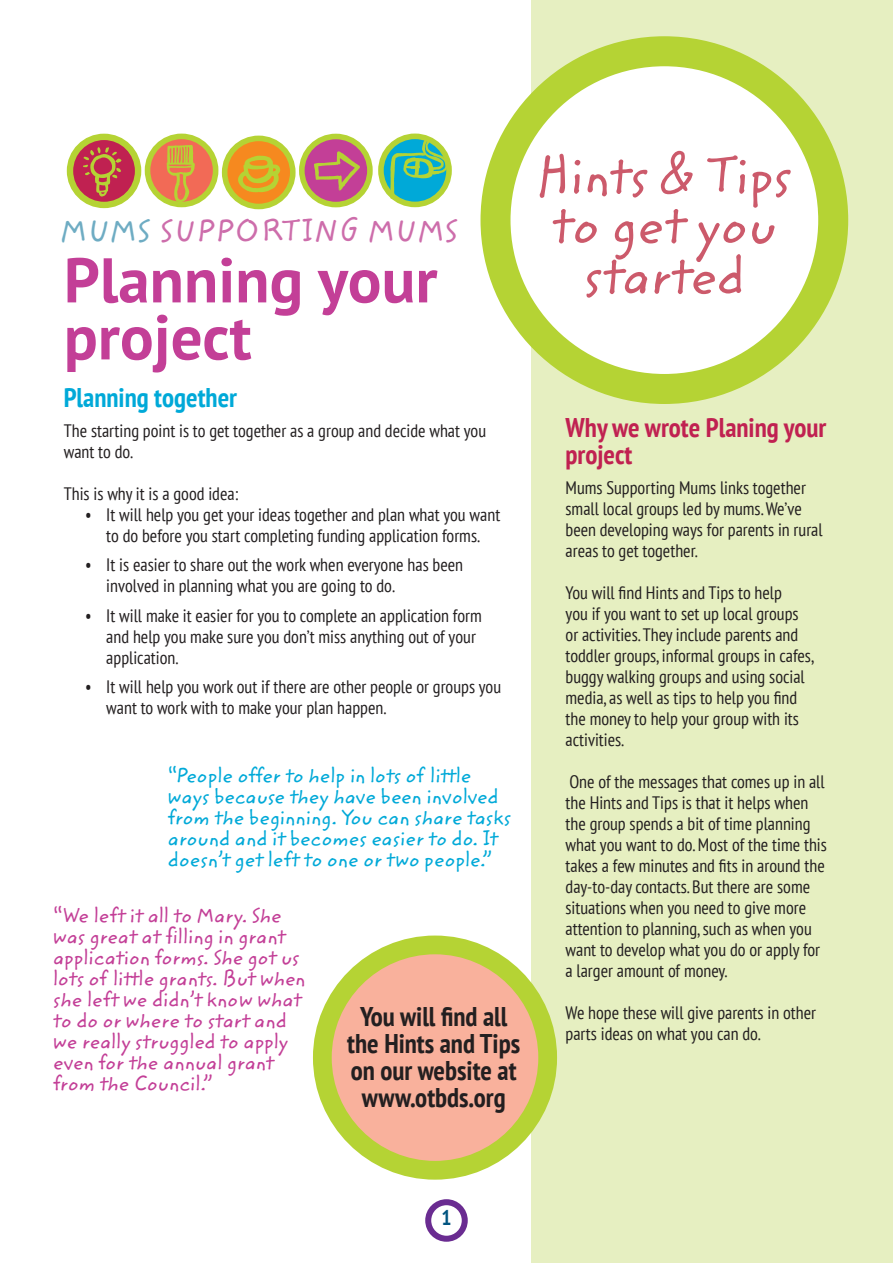
<style>
.page{position:relative;width:893px;height:1263px;background:#fff}
.page>*{position:absolute;margin:0;border:0;box-sizing:border-box;transform-origin:0 0}
.formaltitle{font:700 63px/57px "PT Sans";color:#c33f97}
.titles{font:54px/50.7px "Zemke Hand ITC Std";color:#cc5a6b;text-align:center}
.t1{font:31.8px "Zemke Hand ITC Std";letter-spacing:.04em;color:#cd6dab}
.subhead{font:700 condensed 27px/27px "PT Sans";color:#231f20;text-align:center}
.subhead-2{font:700 condensed 27px/27px "PT Sans";color:#c02151}
.subhead-3{font:700 condensed 27px "PT Sans";color:#00a9d8}
.quotes{font:21px/21px "Zemke Hand ITC Std";color:#c33f97}
.quotes-2{font:21px/21px "Zemke Hand ITC Std";color:#00a9d8}
.subsubhead{font:700 condensed 21px "PT Sans";color:#005480}
.text{font:condensed 18px/21px "PT Sans";color:#231f20}
.bullets{font:condensed 18px/21px "PT Sans";color:#231f20}
.s1{color:#6eacc3}
</style>
<div class="page">
<div style="left:425px;top:1199px;width:43px;height:43px;border:6px solid #6a2c91;border-radius:50%"></div>
<div style="left:531px;top:0;width:362px;height:1263px;background:#e6efc1"></div>
<div style="left:322px;top:945px;width:226px;height:225px;background:#f9b19c;border-radius:50%"></div>
<div style="left:313px;top:935px;width:244px;height:245px;border:19px solid #b5d334;border-radius:50%"></div>
<svg style="left:225px;top:138px;width:68px;height:68px"></svg>
<div style="left:222px;top:136px;width:74px;height:73px;border:6px solid #b5d334;border-radius:50%"></div>
<img style="left:233px;top:135px;width:53px;height:75px">
<img style="left:71px;top:133px;width:69px;height:76px">
<img style="left:302px;top:133px;width:65px;height:75px">
<img style="left:367px;top:133px;width:85px;height:74px">
<img style="left:145px;top:133px;width:88px;height:75px">
<div style="left:495px;top:51px;width:338px;height:338px;background:#fff;border-radius:50%"></div>
<div style="left:480px;top:36px;width:368px;height:368px;border:30px solid #b5d334;border-radius:50%"></div>
<p class="t1" style="left:61px;top:208px;width:399px"><span class="s1">MUMS</span> SUPPORTING MUMS</p>
<p class="formaltitle" style="left:64px;top:250px;width:375px">Planning your project</p>
<p class="subhead-3" style="left:64px;top:380px;width:175px">Planning together</p>
<p class="text" style="left:64px;top:420px;width:424px">The starting point is to get together as a group and decide what you want to do.</p>
<p class="text" style="left:64px;top:483px;width:176px">This is why it is a good idea:</p>
<p class="bullets" style="left:85px;top:504px;width:417px;text-align:center">• It will help you get your ideas together and plan what you want to do before you start completing funding application forms.</p>
<p class="bullets" style="left:106px;top:554px;width:358px;text-indent:-21px">• It is easier to share out the work when everyone has been involved in planning what you are going to do.</p>
<p class="bullets" style="left:106px;top:605px;width:377px;text-indent:-21px">• It will make it easier for you to complete an application form and help you make sure you don’t miss anything out of your application.</p>
<p class="bullets" style="left:106px;top:676px;width:396px;text-indent:-21px">• It will help you work out if there are other people or groups you want to work with to make your plan happen.</p>
<p class="quotes-2" style="left:168px;top:766px;width:345px">“People offer to help in lots of little ways because they have been involved from the beginning. You can share tasks around and it becomes easier to do. It doesn’t get left to one or two people.”</p>
<p class="quotes" style="left:53px;top:906px;width:254px">“We left it all to Mary. She was great at filling in grant application forms. She got us lots of little grants. But when she left we didn’t know what to do or where to start and we really struggled to apply even for the annual grant from the Council.”</p>
<p class="subhead" style="left:347px;top:1002px;width:174px">You will find all the Hints and Tips on our website at www.otbds.org</p>
<p class="titles" style="left:537px;top:152px;width:257px">Hints &amp; Tips</p>
<p class="titles" style="left:552px;top:202px;width:226px">to get you started</p>
<p class="subhead-2" style="left:566px;top:413px;width:262px">Why we wrote Planing your project</p>
<p class="text" style="left:566px;top:476px;width:259px">Mums Supporting Mums links together small local groups led by mums. We’ve been developing ways for parents in rural areas to get together.</p>
<p class="text" style="left:566px;top:581px;width:250px">You will find Hints and Tips to help<br>you if you want to set up local groups or activities. They include parents and toddler groups, informal groups in cafes, buggy walking groups and using social media, as well as tips to help you find the money to help your group with its activities.</p>
<p class="text" style="left:566px;top:770px;width:263px">One of the messages that comes up in all the Hints and Tips is that it helps when the group spends a bit of time planning what you want to do. Most of the time this takes a few minutes and fits in around the day-to-day contacts. But there are some situations when you need to give more attention to planning, such as when you want to develop what you do or apply for a larger amount of money.</p>
<p class="text" style="left:566px;top:1001px;width:252px">We hope these will give parents in other parts ideas on what you can do.</p>
<p class="subsubhead" style="left:441px;top:1203px;width:12px">1</p>
</div>
